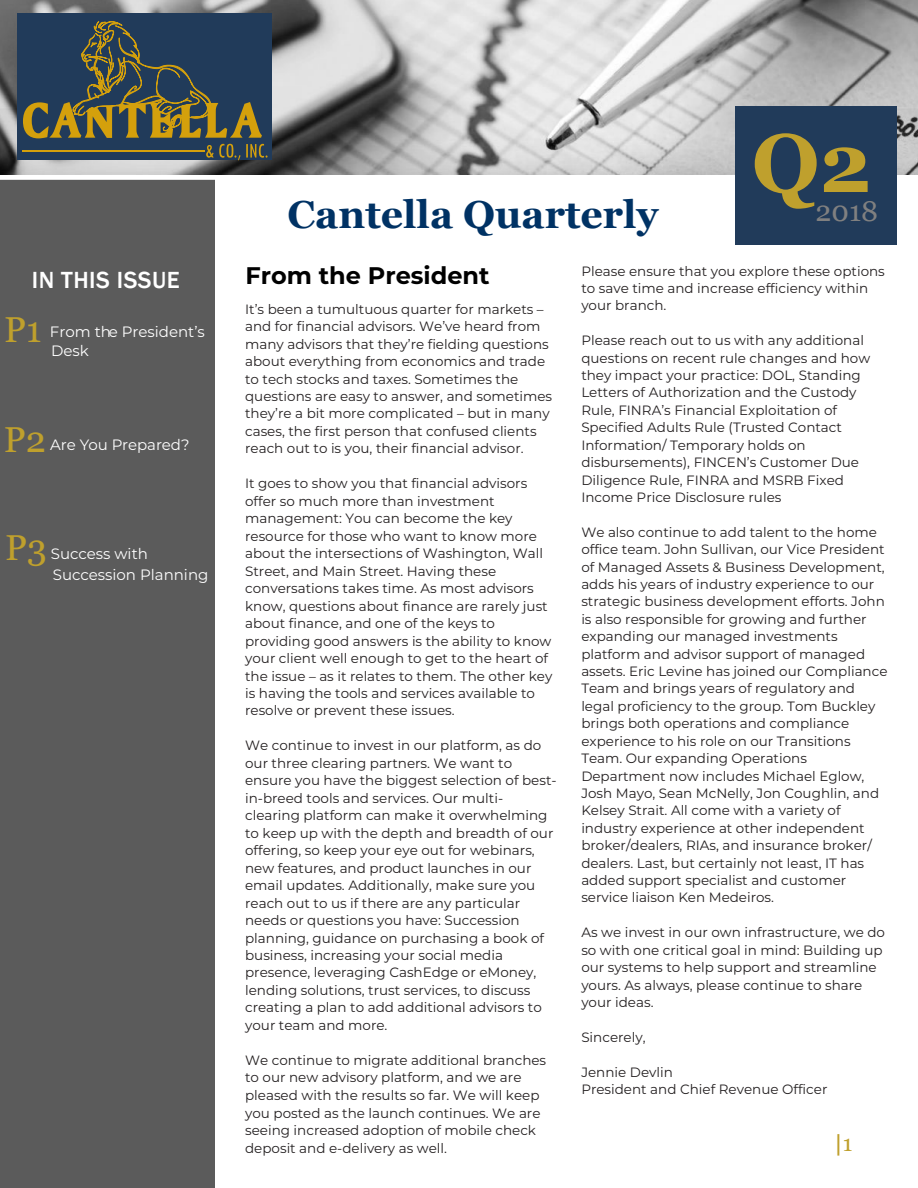
<style>
.page{position:relative;width:918px;height:1188px;background:#fff}
.page>*{position:absolute;margin:0;border:0;box-sizing:border-box;transform-origin:0 0}
.t1{font:700 82.5px "Georgia";color:#bfa02d}
.t2{font:700 39px "Georgia";color:#003264}
.t3{font:36px "Georgia";color:#bfa02d}
.t4{font:28.5px "Georgia";color:#808080}
.t5{font:700 24px "Montserrat";color:#000}
.t6{font:500 24px "Franklin Gothic";letter-spacing:.02em;color:#fff}
.t7{font:700 22.5px "Georgia";color:#bfa02d}
.t8{font:15px "Montserrat";color:#fff}
.t9{font:13.5px/17.4px "Montserrat";color:#231f20}
.s1{font-weight:400}
</style>
<div class="page">
<div style="left:0;top:176px;width:214px;height:1011px;background:#5b5b5b"></div>
<img style="left:0;top:0;width:918px;height:174px">
<div style="left:735px;top:106px;width:162px;height:139px;background:#213b5a"></div>
<div style="left:17px;top:14px;width:255px;height:146px;background:#213b5a"></div>
<hr style="left:22px;top:150px;width:183px;height:1px;background:#d4a00c">
<svg style="left:206px;top:144px;width:62px;height:16px"></svg>
<svg style="left:23px;top:21px;width:239px;height:117px"></svg>
<svg style="left:0;top:174px;width:218px;height:7px;fill:#fff"></svg>
<p class="t6" style="left:32px;top:265px;width:149px">IN THIS ISSUE</p>
<p class="t3" style="left:4px;top:308px;width:39px">P1</p>
<p class="t8" style="left:50px;top:321px;width:156px">From the President’s</p>
<p class="t8" style="left:51px;top:340px;width:39px">Desk</p>
<p class="t3" style="left:4px;top:418px;width:44px">P2</p>
<p class="t8" style="left:50px;top:434px;width:141px">Are You Prepared?</p>
<p class="t3" style="left:5px;top:526px;width:43px">P3</p>
<p class="t8" style="left:51px;top:543px;width:99px">Success with</p>
<p class="t8" style="left:53px;top:564px;width:157px">Succession Planning</p>
<h2 class="t2" style="left:287px;top:190px;width:373px">Cantella Quarterly</h2>
<p class="t1" style="left:752px;top:110px;width:121px">Q2</p>
<p class="t4" style="left:816px;top:194px;width:64px">2018</p>
<h3 class="t5" style="left:245px;top:258px;width:246px">From the President</h3>
<p class="t9" style="left:245px;top:300px;width:309px">It’s been a tumultuous quarter for markets – and for financial advisors. We’ve heard from many advisors that they’re fielding questions about everything from economics and trade to tech stocks and taxes. Sometimes the questions are easy to answer, and sometimes they’re a bit more complicated – but in many cases, the first person that confused clients reach out to is you, their financial advisor.</p>
<p class="t9" style="left:245px;top:474px;width:309px">It goes to show you that financial advisors offer so much more than investment management: You can become the key resource for those who want to know more about the intersections of Washington, Wall Street, and Main Street. Having these conversations takes time. As most advisors know, questions about finance are rarely just about finance, and one of the keys to providing good answers is the ability to know your client well enough to get to the heart of the issue – as it relates to them. The other key is having the tools and services available to resolve or prevent these issues.</p>
<p class="t9" style="left:245px;top:736px;width:313px">We continue to invest in our platform, as do our three clearing partners. We want to ensure you have the biggest selection of best&shy;in-breed tools and services. Our multi&shy;clearing platform can make it overwhelming to keep up with the depth and breadth of our offering, so keep your eye out for webinars, new features, and product launches in our email updates. Additionally, make sure you reach out to us if there are any particular needs or questions you have: Succession planning, guidance on purchasing a book of business, increasing your social media presence, leveraging CashEdge or eMoney, lending solutions, trust services, to discuss creating a plan to add additional advisors to your team and more.</p>
<p class="t9" style="left:245px;top:1051px;width:303px;line-height:17.9px">We continue to migrate additional branches to our new advisory platform, and we are pleased with the results so far. We will keep you posted as the launch continues. We are</p>
<p class="t9" style="left:245px;top:1120px;width:292px;line-height:18.5px">seeing increased adoption of mobile check deposit and e-delivery as well.</p>
<h3 class="t7" style="left:834px;top:1129px;width:20px">|<span class="s1">1</span></h3>
<p class="t9" style="left:581px;top:262px;width:305px">Please ensure that you explore these options to save time and increase efficiency within your branch.</p>
<p class="t9" style="left:581px;top:331px;width:290px">Please reach out to us with any additional questions on recent rule changes and how they impact your practice: DOL, Standing Letters of Authorization and the Custody Rule, FINRA’s Financial Exploitation of Specified Adults Rule (Trusted Contact Information/ Temporary holds on disbursements), FINCEN’s Customer Due Diligence Rule, FINRA and MSRB Fixed Income Price Disclosure rules</p>
<p class="t9" style="left:581px;top:523px;width:308px">We also continue to add talent to the home office team. John Sullivan, our Vice President of Managed Assets &amp; Business Development, adds his years of industry experience to our strategic business development efforts. John is also responsible for growing and further expanding our managed investments platform and advisor support of managed assets. Eric Levine has joined our Compliance Team and brings years of regulatory and legal proficiency to the group. Tom Buckley brings both operations and compliance experience to his role on our Transitions Team. Our expanding Operations Department now includes Michael Eglow, Josh Mayo, Sean McNelly, Jon Coughlin, and Kelsey Strait. All come with a variety of industry experience at other independent broker/dealers, RIAs, and insurance broker/ dealers. Last, but certainly not least, IT has added support specialist and customer service liaison Ken Medeiros.</p>
<p class="t9" style="left:581px;top:923px;width:305px">As we invest in our own infrastructure, we do so with one critical goal in mind: Building up our systems to help support and streamline yours. As always, please continue to share your ideas.</p>
<p class="t9" style="left:581px;top:1028px;width:66px">Sincerely,</p>
<p class="t9" style="left:581px;top:1063px;width:248px">Jennie Devlin<br>President and Chief Revenue Officer</p>
</div>
